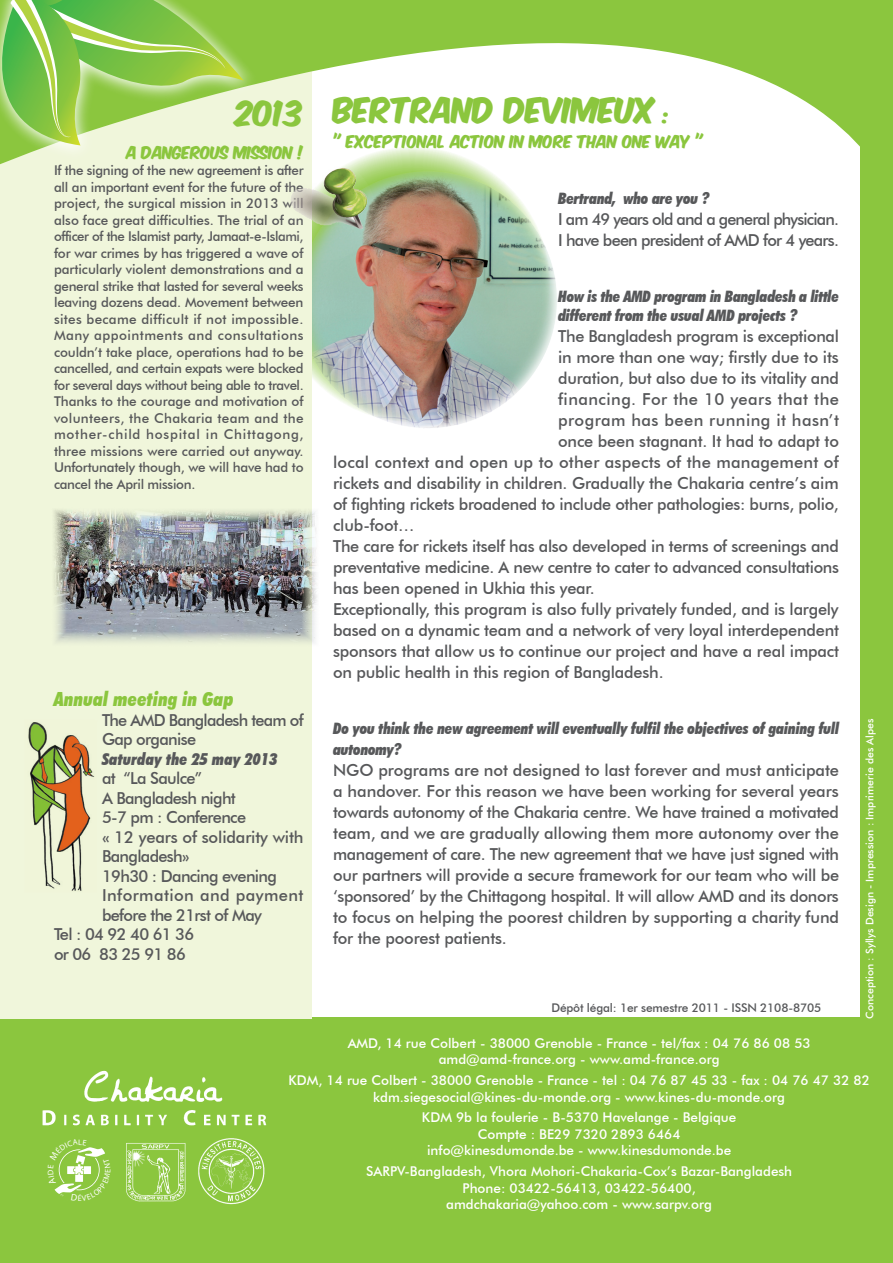
<style>
.page{position:relative;width:893px;height:1263px;background:#fff}
.page>*{position:absolute;margin:0;border:0;box-sizing:border-box;transform-origin:0 0}
.t1{font:30px "Komika Axis";letter-spacing:-.015em;color:#8bc63e}
.t2{font:italic 900 condensed 19.5px "Futura BT";letter-spacing:.01em;color:#8bc63e}
.t3{font:500 16.5px/21px "Futura BT";letter-spacing:-.015em;color:#57585a;text-align:justify}
.t4{font:500 16.5px "Futura BT";letter-spacing:-.04em;color:#57585a}
.t5{font:500 16.5px/21px "Futura BT";letter-spacing:-.05em;color:#57585a}
.t6{font:500 16.5px "Futura BT";letter-spacing:.025em;color:#57585a}
.t7{font:500 16.5px "Futura BT";letter-spacing:.01em;color:#57585a}
.t8{font:italic 900 condensed 16.5px "Futura BT";letter-spacing:.01em;color:#57585a}
.t9{font:italic 900 condensed 15.75px/19.5px "Futura BT";letter-spacing:-.01em;color:#57585a}
.t10{font:15px "Komika Axis";letter-spacing:-.015em;color:#8bc63e}
.t11{font:500 13.5px/16.5px "Futura BT";letter-spacing:-.02em;color:#57585a;text-align:justify}
.t12{font:500 13.5px/16.5px "Futura BT";color:#fff;text-align:center}
.t13{font:500 12px "Futura BT";letter-spacing:-.01em;color:#57585a}
.t14{font:500 10.5px "Futura BT";color:#fff}
.s1{font-size:21px}
</style>
<div class="page">
<div style="left:0;top:1017px;width:866px;height:246px;background:#8bc63e"></div>
<div style="left:860px;top:0;width:33px;height:1263px;background:#8bc63e"></div>
<img style="left:42px;top:1070px;width:225px;height:135px">
<img style="left:313px;top:251px;width:244px;height:177px">
<div style="left:0;top:54px;width:311px;height:964px;background:#f0f6db"></div>
<img style="left:54px;top:506px;width:263px;height:141px">
<svg style="left:284px;top:0;width:576px;height:251px"></svg>
<img style="left:284px;top:154px;width:100px;height:105px">
<img style="left:28px;top:722px;width:67px;height:169px">
<svg style="left:0;top:0;width:284px;height:165px"></svg>
<svg style="left:0;top:0;width:244px;height:145px"></svg>
<svg style="left:48px;top:1139px;width:62px;height:62px"></svg>
<h1 class="t1" style="left:235px;top:98px;width:70px">2013</h1>
<p class="t10" style="left:126px;top:145px;width:179px">A DANGEROUS MISSION !</p>
<p class="t11" style="left:54px;top:162px;width:251px">If the signing of the new agreement is after all an important event for the future of the project, the surgical mission in 2013 will also face great difficulties. The trial of an officer of the Islamist party, Jamaat-e-Islami, for war crimes by has triggered a wave of particularly violent demonstrations and a general strike that lasted for several weeks leaving dozens dead. Movement between sites became difficult if not impossible.<br>Many appointments and consultations couldn’t take place, operations had to be cancelled, and certain expats were blocked for several days without being able to travel.<br>Thanks to the courage and motivation of volunteers, the Chakaria team and the mother-child hospital in Chittagong, three missions were carried out anyway.<br>Unfortunately though, we will have had to cancel the April mission.</p>
<h1 class="t1" style="left:333px;top:95px;width:339px">BERTRAND DEVIMEUX <span class="s1">:</span></h1>
<p class="t10" style="left:333px;top:134px;width:372px">" EXCEPTIONAL ACTION IN MORE THAN ONE WAY "</p>
<p class="t9" style="left:558px;top:188px;width:153px">Bertrand, who are you ?</p>
<p class="t5" style="left:558px;top:208px;width:282px">I am 49 years old and a general physician.<br>I have been president of AMD for 4 years.</p>
<p class="t9" style="left:558px;top:286px;width:282px">How is the AMD program in Bangladesh a little different from the usual AMD projects ?</p>
<p class="t3" style="left:558px;top:326px;width:282px">The Bangladesh program is exceptional</p>
<p class="t3" style="left:558px;top:347px;width:282px">in more than one way; firstly due to its</p>
<p class="t3" style="left:558px;top:368px;width:282px">duration, but also due to its vitality and</p>
<p class="t6" style="left:558px;top:389px;width:282px">financing. For the 10 years that the</p>
<p class="t6" style="left:558px;top:410px;width:282px">program has been running it hasn’t</p>
<p class="t3" style="left:558px;top:431px;width:282px">once been stagnant. It had to adapt to</p>
<p class="t7" style="left:333px;top:452px;width:507px">local context and open up to other aspects of the management of</p>
<p class="t3" style="left:333px;top:473px;width:507px">rickets and disability in children. Gradually the Chakaria centre’s aim</p>
<p class="t3" style="left:333px;top:494px;width:507px">of fighting rickets broadened to include other pathologies: burns, polio,</p>
<p class="t3" style="left:333px;top:515px;width:83px">club-foot…</p>
<p class="t3" style="left:333px;top:536px;width:507px">The care for rickets itself has also developed in terms of screenings and</p>
<p class="t3" style="left:333px;top:557px;width:507px">preventative medicine. A new centre to cater to advanced consultations</p>
<p class="t3" style="left:333px;top:578px;width:263px">has been opened in Ukhia this year.</p>
<p class="t3" style="left:333px;top:599px;width:507px">Exceptionally, this program is also fully privately funded, and is largely</p>
<p class="t3" style="left:333px;top:620px;width:507px">based on a dynamic team and a network of very loyal interdependent</p>
<p class="t3" style="left:333px;top:641px;width:507px">sponsors that allow us to continue our project and have a real impact</p>
<p class="t3" style="left:333px;top:662px;width:332px">on public health in this region of Bangladesh.</p>
<p class="t2" style="left:54px;top:688px;width:181px">Annual meeting in Gap</p>
<p class="t5" style="left:102px;top:710px;width:203px;line-height:19.5px">The AMD Bangladesh team of<br>Gap organise</p>
<p class="t8" style="left:102px;top:749px;width:177px">Saturday the 25 may 2013</p>
<p class="t4" style="left:102px;top:768px;width:101px">at “La Saulce”</p>
<p class="t4" style="left:102px;top:788px;width:135px">A Bangladesh night</p>
<p class="t4" style="left:102px;top:807px;width:146px">5-7 pm : Conference</p>
<p class="t3" style="left:102px;top:826px;width:203px">« 12 years of solidarity with</p>
<p class="t4" style="left:102px;top:846px;width:89px">Bangladesh»</p>
<p class="t4" style="left:102px;top:866px;width:176px">19h30 : Dancing evening</p>
<p class="t6" style="left:102px;top:885px;width:203px">Information and payment</p>
<p class="t4" style="left:102px;top:905px;width:161px">before the 21rst of May</p>
<p class="t4" style="left:54px;top:924px;width:142px">Tel : 04 92 40 61 36</p>
<p class="t4" style="left:54px;top:944px;width:133px">or 06 83 25 91 86</p>
<p class="t14" style="left:863px;top:1019px;width:302px;rotate:-90deg">Conception : Syllys Design - Impression : Imprimerie des Alpes</p>
<p class="t9" style="left:333px;top:718px;width:507px;line-height:21px">Do you think the new agreement will eventually fulfil the objectives of gaining full autonomy?</p>
<p class="t3" style="left:333px;top:760px;width:508px">NGO programs are not designed to last forever and must anticipate a handover. For this reason we have been working for several years towards autonomy of the Chakaria centre. We have trained a motivated team, and we are gradually allowing them more autonomy over the management of care. The new agreement that we have just signed with our partners will provide a secure framework for our team who will be ‘sponsored’ by the Chittagong hospital. It will allow AMD and its donors to focus on helping the poorest children by supporting a charity fund for the poorest patients.</p>
<p class="t13" style="left:551px;top:1000px;width:271px">Dépôt légal: 1er semestre 2011 - ISSN 2108-8705</p>
<p class="t12" style="left:348px;top:1035px;width:464px">AMD, 14 rue Colbert - 38000 Grenoble - France - tel/fax : 04 76 86 08 53 amd@amd-france.org - www.amd-france.org</p>
<p class="t12" style="left:288px;top:1072px;width:583px">KDM, 14 rue Colbert - 38000 Grenoble - France - tel : 04 76 87 45 33 - fax : 04 76 47 32 82 kdm.siegesocial@kines-du-monde.org - www.kines-du-monde.org</p>
<p class="t12" style="left:422px;top:1109px;width:316px">KDM 9b la foulerie - B-5370 Havelange - Belgique<br>Compte : BE29 7320 2893 6464 info@kinesdumonde.be - www.kinesdumonde.be</p>
<p class="t12" style="left:366px;top:1163px;width:428px">SARPV-Bangladesh, Vhora Mohori-Chakaria-Cox’s Bazar-Bangladesh<br>Phone: 03422-56413, 03422-56400,<br>amdchakaria@yahoo.com - www.sarpv.org</p>
</div>
